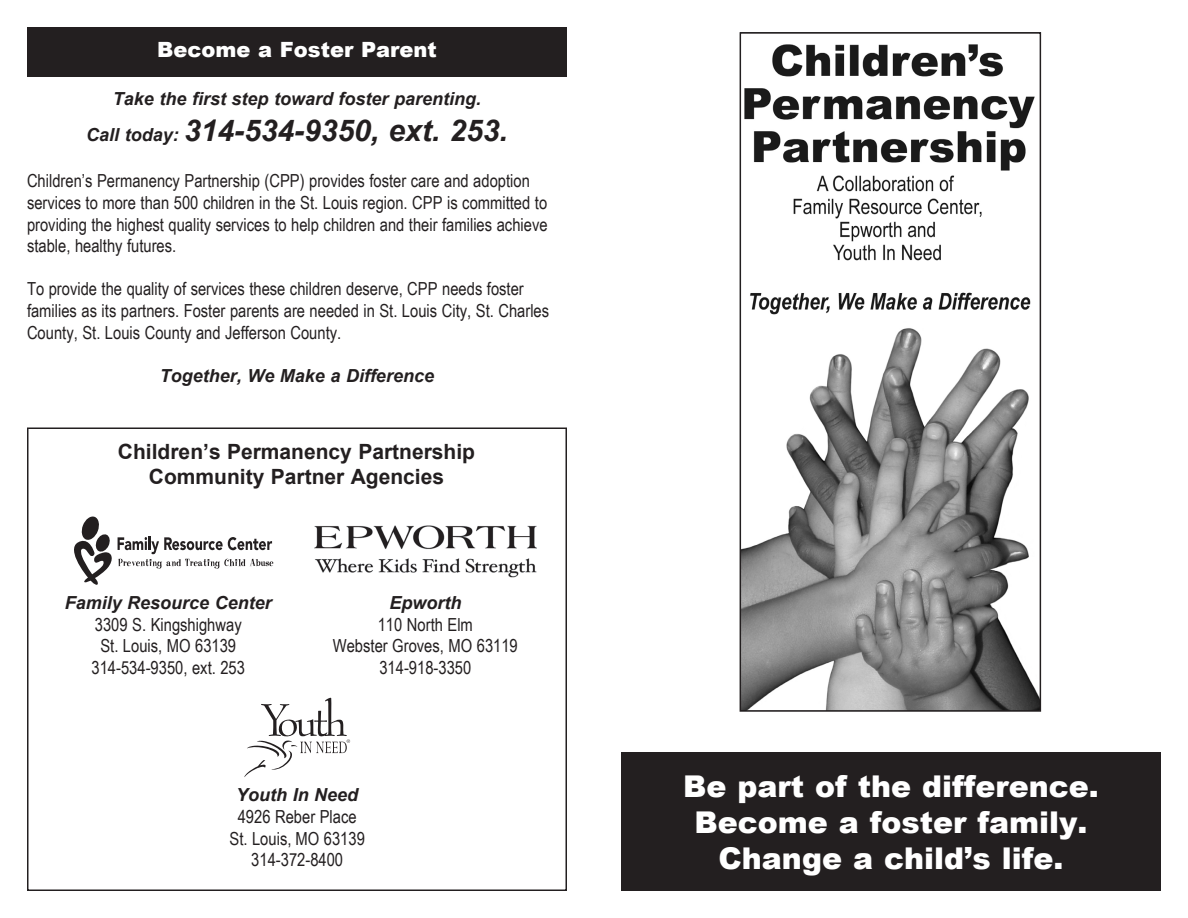
<style>
.page{position:relative;width:1188px;height:918px;background:#fff}
.page>*{position:absolute;margin:0;border:0;box-sizing:border-box;transform-origin:0 0}
.t1{font:900 30px/36px "Arial";color:#fff;text-align:center}
.t2{font:italic 700 30px "Arial";color:#231f20}
.t3{font:700 21px/25.2px "Arial";color:#231f20;text-align:center}
.t4{font:900 21px "Arial";color:#fff}
.t5{font:18px/21.6px "Arial Narrow";color:#231f20}
.t6{font:italic 700 18px "Arial";color:#231f20}
.s1{font-size:18px}
</style>
<div class="page">
<div style="left:27px;top:27px;width:540px;height:50px;background:#231f20"></div>
<div style="left:27px;top:428px;width:540px;height:463px;border:2px solid #231f20"></div>
<img style="left:314px;top:525px;width:223px;height:52px">
<svg style="left:244px;top:698px;width:106px;height:79px"></svg>
<svg style="left:74px;top:516px;width:199px;height:69px"></svg>
<img style="left:743px;top:44px;width:295px;height:665px">
<div style="left:740px;top:32px;width:301px;height:680px;border:2px solid #231f20"></div>
<div style="left:621px;top:753px;width:540px;height:138px;background:#231f20"></div>
<p class="t4" style="left:157px;top:34px;width:281px">Become a Foster Parent</p>
<p class="t6" style="left:113px;top:87px;width:370px">Take the first step toward foster parenting.</p>
<p class="t2" style="left:86px;top:111px;width:423px"><span class="s1">Call today:</span> 314-534-9350, ext. 253.</p>
<p class="t5" style="left:27px;top:170px;width:522px">Children’s Permanency Partnership (CPP) provides foster care and adoption services to more than 500 children in the St. Louis region. CPP is committed to providing the highest quality services to help children and their families achieve stable, healthy futures.</p>
<p class="t5" style="left:27px;top:278px;width:524px">To provide the quality of services these children deserve, CPP needs foster families as its partners. Foster parents are needed in St. Louis City, St. Charles<br>County, St. Louis County and Jefferson County.</p>
<p class="t6" style="left:160px;top:364px;width:276px">Together, We Make a Difference</p>
<p class="t3" style="left:118px;top:439px;width:359px">Children’s Permanency Partnership<br>Community Partner Agencies</p>
<p class="t6" style="left:65px;top:591px;width:209px">Family Resource Center</p>
<p class="t5" style="left:95px;top:613px;width:148px">3309 S. Kingshighway</p>
<p class="t5" style="left:100px;top:634px;width:137px">St. Louis, MO 63139</p>
<p class="t5" style="left:92px;top:656px;width:155px">314-534-9350, ext. 253</p>
<p class="t6" style="left:389px;top:591px;width:73px">Epworth</p>
<p class="t5" style="left:378px;top:613px;width:97px">110 North Elm</p>
<p class="t5" style="left:333px;top:634px;width:187px">Webster Groves, MO 63119</p>
<p class="t5" style="left:379px;top:656px;width:93px">314-918-3350</p>
<p class="t6" style="left:236px;top:783px;width:123px">Youth In Need</p>
<p class="t5" style="left:238px;top:805px;width:120px">4926 Reber Place</p>
<p class="t5" style="left:230px;top:827px;width:137px">St. Louis, MO 63139</p>
<p class="t5" style="left:251px;top:848px;width:93px">314-372-8400</p>
<p class="t1" style="left:683px;top:767px;width:417px">Be part of the difference.<br>Become a foster family.<br>Change a child’s life.</p>
</div>
